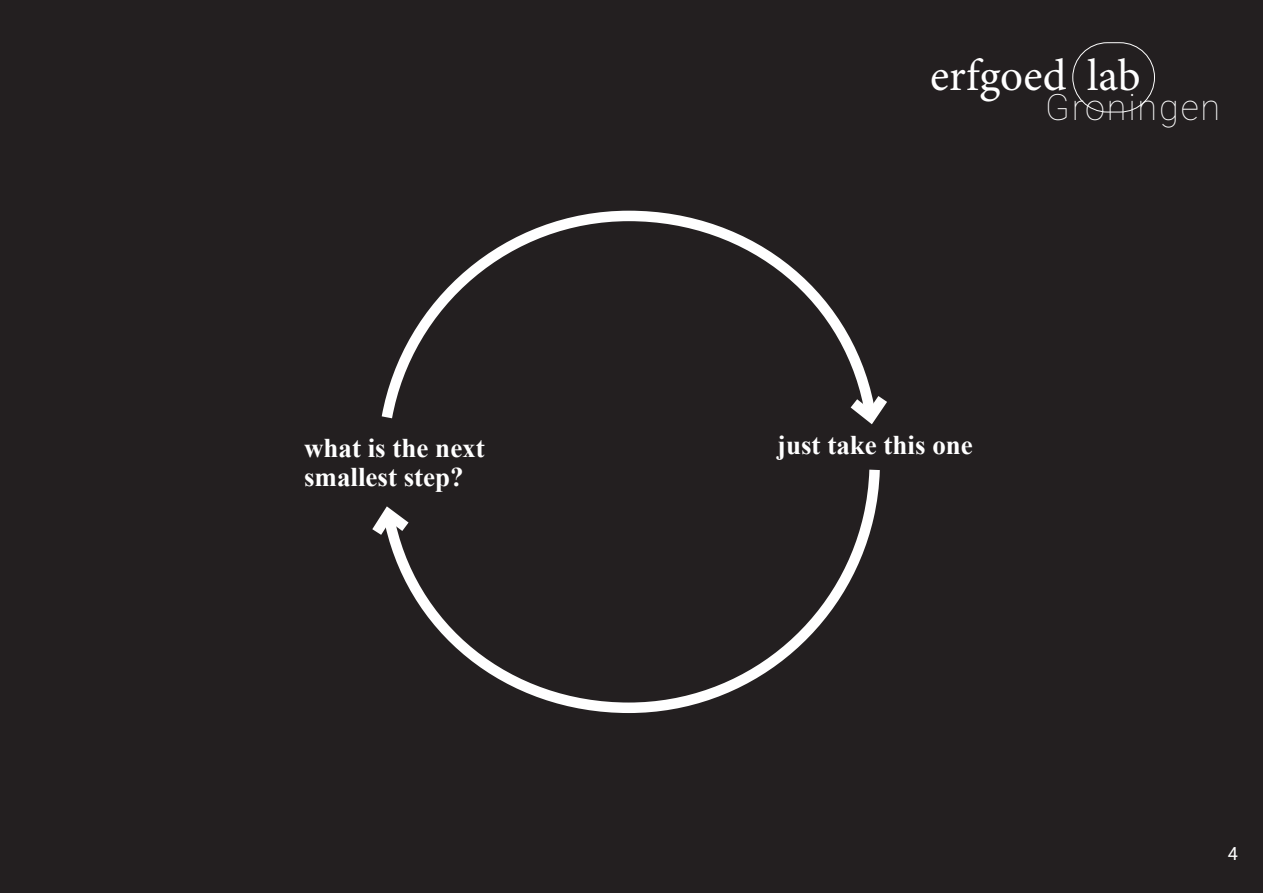
<style>
.page{position:relative;width:1263px;height:893px;background:#fff}
.page>*{position:absolute;margin:0;border:0;box-sizing:border-box;transform-origin:0 0}
.t1{font:45px "Minion Pro";color:#fff}
.t2{font:100 36px "Heebo";letter-spacing:.05em;color:#fff}
.t3{font:700 27px "Times New Roman";color:#fff}
.t4{font:18px "Heebo";color:#fff}
</style>
<div class="page">
<div style="left:1px;top:1px;width:1261px;height:891px;background:#231f20"></div>
<div style="left:1072px;top:43px;width:83px;height:69px;border:1px solid #fff;border-radius:35px"></div>
<svg style="left:381px;top:210px;width:488px;height:209px"></svg>
<svg style="left:839px;top:384px;width:48px;height:41px"></svg>
<svg style="left:391px;top:469px;width:489px;height:244px"></svg>
<svg style="left:372px;top:499px;width:48px;height:47px"></svg>
<p class="t3" style="left:304px;top:429px;width:182px">what is the next</p>
<p class="t3" style="left:304px;top:457px;width:161px">smallest step?</p>
<p class="t1" style="left:930px;top:45px;width:212px">erfgoed lab</p>
<p class="t2" style="left:1045px;top:83px;width:176px">Groningen</p>
<p class="t3" style="left:777px;top:426px;width:197px">just take this one</p>
<p class="t4" style="left:1228px;top:841px;width:12px">4</p>
</div>
